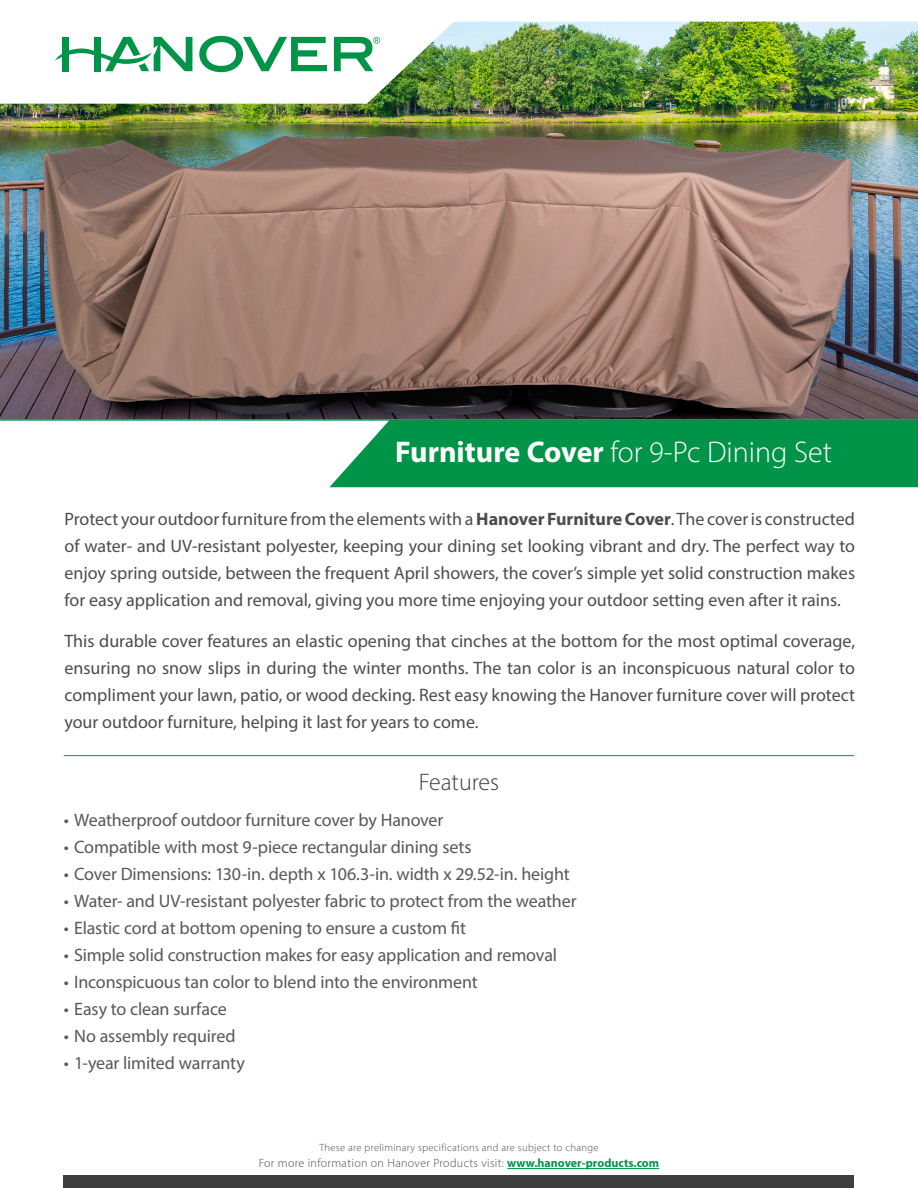
<style>
.page{position:relative;width:918px;height:1188px;background:#fff}
.page>*{position:absolute;margin:0;border:0;box-sizing:border-box;transform-origin:0 0}
.t1{font:300 30px "Myriad Pro";color:#fff}
.t2{font:300 24px "Myriad Pro";color:#3e3e3f}
.t3{font:18px/27px "Myriad Pro";color:#4c4c4d;text-align:justify}
.t4{font:18px "Myriad Pro";letter-spacing:-.01em;color:#595758}
.t5{font:300 12px "Myriad Pro";letter-spacing:.03em;color:#4c4c4d}
.t6{font:300 10.5px "Myriad Pro";letter-spacing:.03em;color:#4c4c4d}
.s1{font-weight:700}
.s2{font-weight:700;color:#009449}
</style>
<div class="page">
<hr style="left:507px;top:1168px;width:152px;height:1px;background:#009449">
<div style="left:64px;top:1176px;width:790px;height:12px;background:#3e3e3f"></div>
<hr style="left:0;top:419px;width:918px;height:2px;background:#009449">
<hr style="left:64px;top:755px;width:790px;height:1px;background:#009449">
<img style="left:0;top:22px;width:918px;height:397px">
<div style="left:329px;top:420px;width:589px;height:67px;background:#009449"></div>
<p class="t1" style="left:395px;top:434px;width:438px"><span class="s1">Furniture Cover</span> for 9-Pc Dining Set</p>
<p class="t3" style="left:64px;top:506px;width:792px">Protect your outdoor furniture from the elements with a <span class="s1">Hanover Furniture Cover</span>. The cover is constructed of water- and UV-resistant polyester, keeping your dining set looking vibrant and dry. The perfect way to enjoy spring outside, between the frequent April showers, the cover’s simple yet solid construction makes for easy application and removal, giving you more time enjoying your outdoor setting even after it rains.</p>
<p class="t3" style="left:64px;top:627px;width:792px">This durable cover features an elastic opening that cinches at the bottom for the most optimal coverage, ensuring no snow slips in during the winter months. The tan color is an inconspicuous natural color to compliment your lawn, patio, or wood decking. Rest easy knowing the Hanover furniture cover will protect your outdoor furniture, helping it last for years to come.</p>
<p class="t2" style="left:419px;top:768px;width:82px">Features</p>
<p class="t4" style="left:64px;top:809px;width:381px">• Weatherproof outdoor furniture cover by Hanover</p>
<p class="t4" style="left:64px;top:836px;width:409px">• Compatible with most 9-piece rectangular dining sets</p>
<p class="t4" style="left:64px;top:863px;width:508px">• Cover Dimensions: 130-in. depth x 106.3-in. width x 29.52-in. height</p>
<p class="t4" style="left:64px;top:890px;width:514px">• Water- and UV-resistant polyester fabric to protect from the weather</p>
<p class="t4" style="left:64px;top:917px;width:404px">• Elastic cord at bottom opening to ensure a custom fit</p>
<p class="t4" style="left:64px;top:944px;width:495px">• Simple solid construction makes for easy application and removal</p>
<p class="t4" style="left:64px;top:971px;width:415px">• Inconspicuous tan color to blend into the environment</p>
<p class="t4" style="left:64px;top:998px;width:165px">• Easy to clean surface</p>
<p class="t4" style="left:64px;top:1025px;width:174px">• No assembly required</p>
<p class="t4" style="left:64px;top:1052px;width:183px">• 1-year limited warranty</p>
<p class="t6" style="left:319px;top:1141px;width:281px">These are preliminary specifications and are subject to change</p>
<p class="t5" style="left:259px;top:1156px;width:402px">For more information on Hanover Products visit: <span class="s2">www.hanover-products.com</span></p>
</div>
